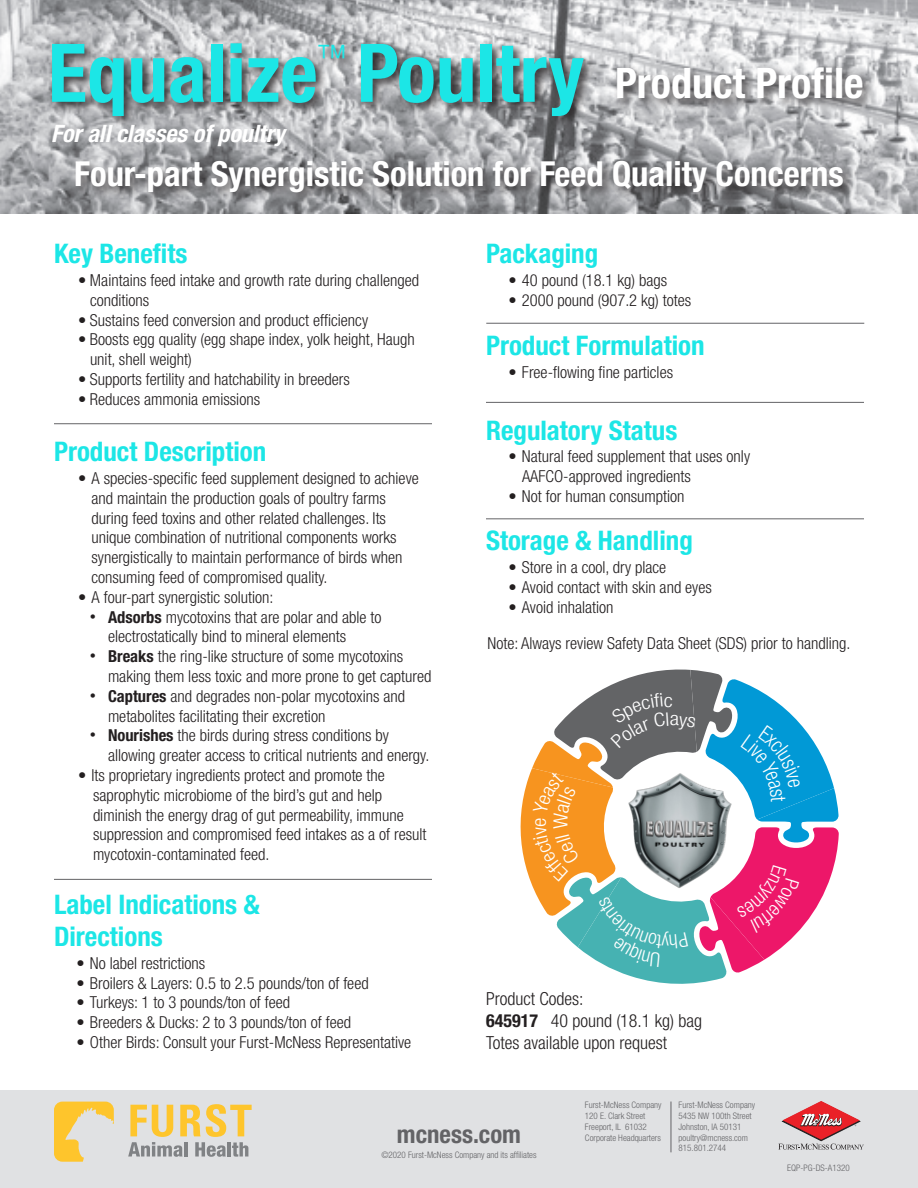
<style>
.page{position:relative;width:918px;height:1188px;background:#fff}
.page>*{position:absolute;margin:0;border:0;box-sizing:border-box;transform-origin:0 0}
.t1{font:700 condensed 81px "Helvetica Neue LT Std";color:#1ce6e6}
.t2{font:700 condensed 42.15px "Helvetica Neue LT Std";color:#fff}
.Sub-headline{font:700 condensed 34.5px "Helvetica Neue LT Std";color:#fff}
.body_copy{font:700 condensed 27px/32.4px "Helvetica Neue LT Std";color:#1ce6e6}
.t3{font:700 condensed 24.75px "Helvetica Neue LT Std";color:#636366}
.t4{font:italic 700 condensed 24px "Helvetica Neue LT Std";color:#fff}
.t5{font:300 condensed 18px "Helvetica Neue LT Std";color:#231f20}
.body_copy-2{font:300 condensed 16.5px/19.8px "Helvetica Neue LT Std";color:#231f20}
.bullets{font:300 condensed 16.5px/19.8px "Helvetica Neue LT Std";color:#231f20}
.body_copy-3{font:300 condensed 9px "Helvetica Neue LT Std";color:#636366}
.s1{font-weight:700}
</style>
<div class="page">
<img style="left:0;top:0;width:918px;height:213px">
<div style="left:614px;top:64px;width:261px;height:48px;background:#231f20;opacity:.75"></div>
<div style="left:72px;top:157px;width:783px;height:48px;background:#231f20;opacity:.75"></div>
<div style="left:48px;top:40px;width:548px;height:88px;background:#231f20;opacity:.8"></div>
<hr style="left:54px;top:879px;width:378px;height:1px;background:#636366">
<hr style="left:486px;top:323px;width:378px;height:1px;background:#636366">
<hr style="left:54px;top:423px;width:378px;height:1px;background:#636366">
<div style="left:0;top:1091px;width:918px;height:97px;background:#e0e1e3"></div>
<svg style="left:778px;top:1101px;width:86px;height:49px"></svg>
<hr style="left:671px;top:1102px;width:1px;height:50px;background:#636366">
<svg style="left:128px;top:1104px;width:124px;height:53px"></svg>
<svg style="left:54px;top:1102px;width:60px;height:60px"></svg>
<hr style="left:486px;top:402px;width:378px;height:1px;background:#636366">
<hr style="left:486px;top:518px;width:378px;height:1px;background:#636366">
<svg style="left:319px;top:45px;width:25px;height:13px"></svg>
<svg style="left:520px;top:669px;width:319px;height:315px"></svg>
<p class="t1" style="left:48px;top:25px;width:538px">Equalize Poultry</p>
<p class="t4" style="left:51px;top:119px;width:235px">For all classes of poultry</p>
<p class="t2" style="left:615px;top:58px;width:250px">Product Profile</p>
<p class="Sub-headline" style="left:74px;top:153px;width:771px">Four-part Synergistic Solution for Feed Quality Concerns</p>
<p class="body_copy" style="left:54px;top:237px;width:135px">Key Benefits</p>
<p class="bullets" style="left:90px;top:270px;width:331px;text-indent:-12px">• Maintains feed intake and growth rate during challenged conditions</p>
<p class="bullets" style="left:78px;top:310px;width:292px">• Sustains feed conversion and product efficiency</p>
<p class="bullets" style="left:90px;top:330px;width:326px;text-indent:-12px">• Boosts egg quality (egg shape index, yolk height, Haugh unit, shell weight)</p>
<p class="bullets" style="left:78px;top:369px;width:273px">• Supports fertility and hatchability in breeders</p>
<p class="bullets" style="left:78px;top:389px;width:184px">• Reduces ammonia emissions</p>
<p class="body_copy" style="left:54px;top:435px;width:214px">Product Description</p>
<p class="body_copy-2" style="left:92px;top:468px;width:329px;text-indent:-13px">• A species-specific feed supplement designed to achieve and maintain the production goals of poultry farms during feed toxins and other related challenges. Its unique combination of nutritional components works synergistically to maintain performance of birds when consuming feed of compromised quality.</p>
<p class="body_copy-2" style="left:78px;top:587px;width:197px">• A four-part synergistic solution:</p>
<p class="body_copy-2" style="left:108px;top:607px;width:275px;text-indent:-18px">• <span class="s1">Adsorbs</span> mycotoxins that are polar and able to electrostatically bind to mineral elements</p>
<p class="body_copy-2" style="left:108px;top:646px;width:325px;text-indent:-18px">• <span class="s1">Breaks</span> the ring-like structure of some mycotoxins making them less toxic and more prone to get captured</p>
<p class="body_copy-2" style="left:108px;top:686px;width:299px;text-indent:-18px">• <span class="s1">Captures</span> and degrades non-polar mycotoxins and metabolites facilitating their excretion</p>
<p class="body_copy-2" style="left:108px;top:726px;width:323px;text-indent:-18px">• <span class="s1">Nourishes</span> the birds during stress conditions by allowing greater access to critical nutrients and energy.</p>
<p class="body_copy-2" style="left:93px;top:765px;width:335px;text-indent:-15px">• Its proprietary ingredients protect and promote the saprophytic microbiome of the bird’s gut and help diminish the energy drag of gut permeability, immune suppression and compromised feed intakes as a of result mycotoxin-contaminated feed.</p>
<p class="body_copy" style="left:54px;top:887px;width:207px">Label Indications &amp;<br>Directions</p>
<p class="body_copy-2" style="left:76px;top:953px;width:130px">• No label restrictions</p>
<p class="body_copy-2" style="left:76px;top:973px;width:294px">• Broilers &amp; Layers: 0.5 to 2.5 pounds/ton of feed</p>
<p class="body_copy-2" style="left:76px;top:993px;width:215px">• Turkeys: 1 to 3 pounds/ton of feed</p>
<p class="body_copy-2" style="left:76px;top:1012px;width:276px">• Breeders &amp; Ducks: 2 to 3 pounds/ton of feed</p>
<p class="body_copy-2" style="left:76px;top:1032px;width:336px">• Other Birds: Consult your Furst-McNess Representative</p>
<p class="body_copy" style="left:486px;top:237px;width:114px">Packaging</p>
<p class="body_copy-2" style="left:508px;top:270px;width:160px">• 40 pound (18.1 kg) bags</p>
<p class="body_copy-2" style="left:508px;top:290px;width:184px">• 2000 pound (907.2 kg) totes</p>
<p class="body_copy" style="left:486px;top:329px;width:220px">Product Formulation</p>
<p class="body_copy-2" style="left:508px;top:362px;width:166px">• Free-flowing fine particles</p>
<p class="body_copy" style="left:486px;top:413px;width:193px">Regulatory Status</p>
<p class="body_copy-2" style="left:522px;top:447px;width:230px;text-indent:-14px">• Natural feed supplement that uses only<br>AAFCO-approved ingredients</p>
<p class="body_copy-2" style="left:508px;top:486px;width:177px">• Not for human consumption</p>
<p class="body_copy" style="left:486px;top:524px;width:208px">Storage &amp; Handling</p>
<p class="body_copy-2" style="left:508px;top:557px;width:159px">• Store in a cool, dry place</p>
<p class="body_copy-2" style="left:508px;top:577px;width:205px">• Avoid contact with skin and eyes</p>
<p class="body_copy-2" style="left:508px;top:597px;width:107px">• Avoid inhalation</p>
<p class="body_copy-2" style="left:488px;top:633px;width:364px">Note: Always review Safety Data Sheet (SDS) prior to handling.</p>
<p class="t5" style="left:486px;top:988px;width:99px">Product Codes:</p>
<p class="t5" style="left:486px;top:1010px;width:217px"><span class="s1">645917</span> 40 pound (18.1 kg) bag</p>
<p class="t5" style="left:486px;top:1032px;width:182px">Totes available upon request</p>
<p class="t3" style="left:397px;top:1119px;width:126px">mcness.com</p>
<p class="body_copy-3" style="left:381px;top:1149px;width:157px">©2020 Furst-McNess Company and its affiliates</p>
<p class="body_copy-3" style="left:585px;top:1100px;width:78px">Furst-McNess Company</p>
<p class="body_copy-3" style="left:585px;top:1111px;width:62px">120 E. Clark Street</p>
<p class="body_copy-3" style="left:585px;top:1121px;width:63px">Freeport, IL 61032</p>
<p class="body_copy-3" style="left:585px;top:1132px;width:78px">Corporate Headquarters</p>
<p class="body_copy-3" style="left:679px;top:1100px;width:78px">Furst-McNess Company</p>
<p class="body_copy-3" style="left:679px;top:1110px;width:75px">5435 NW 100th Street</p>
<p class="body_copy-3" style="left:679px;top:1121px;width:64px">Johnston, IA 50131</p>
<p class="body_copy-3" style="left:679px;top:1132px;width:71px">poultry@mcness.com</p>
<p class="body_copy-3" style="left:679px;top:1143px;width:49px">815.801.2744</p>
<p class="body_copy-3" style="left:787px;top:1163px;width:64px">EQP-PG-DS-A1320</p>
</div>
